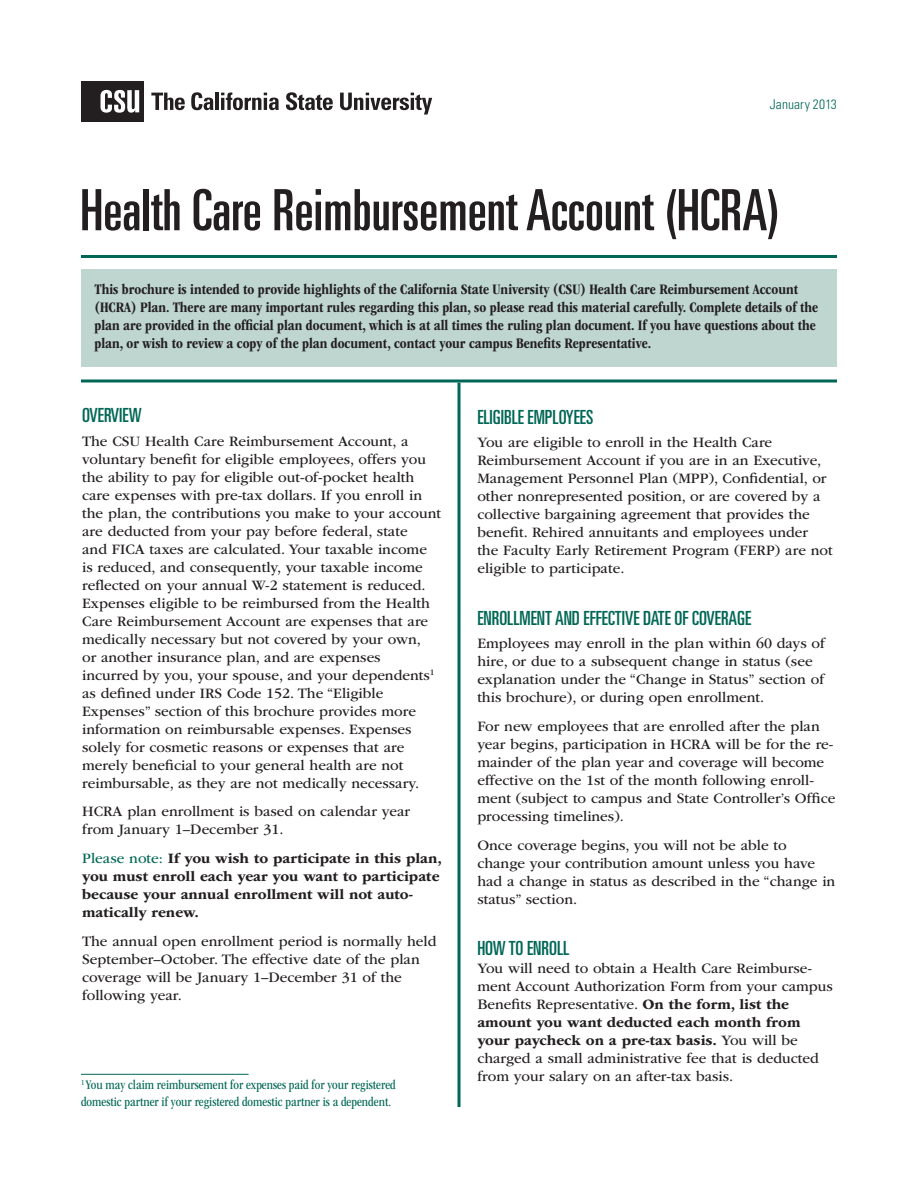
<style>
.page{position:relative;width:918px;height:1188px;background:#fff}
.page>*{position:absolute;margin:0;border:0;box-sizing:border-box;transform-origin:0 0}
.t1{font:ultra-condensed 57px "Univers LT Std";color:#231f20}
.text{font:ultra-condensed 19.5px "Univers LT Std";color:#006756}
.Text_Italic{font:ultra-condensed 19.5px "Univers LT Std";color:#006756}
.text-2{font:15px/18px "ITC Garamond Std";color:#231f20}
.text1{font:700 condensed 15px/18px "ITC Garamond Std";color:#231f20}
.text-3{font:700 15px/18px "ITC Garamond Std";color:#231f20}
.Legend{font:condensed 13.5px/16.2px "ITC Garamond Std";color:#006756}
.body_copy{font:300 condensed 13.5px "Univers LT Std";letter-spacing:.005em;color:#006756}
.s1{font-weight:400;color:#006756}
.s2{font-weight:700}
</style>
<div class="page">
<div style="left:81px;top:269px;width:756px;height:98px;background:#bed5d0"></div>
<hr style="left:81px;top:255px;width:756px;height:3px;background:#006756">
<hr style="left:81px;top:380px;width:756px;height:2px;background:#006756">
<hr style="left:458px;top:383px;width:2px;height:724px;background:#006756">
<svg style="left:151px;top:93px;width:34px;height:17px"></svg>
<svg style="left:191px;top:92px;width:22px;height:18px"></svg>
<hr style="left:215px;top:93px;width:4px;height:17px;background:#231f20">
<svg style="left:221px;top:92px;width:58px;height:18px"></svg>
<svg style="left:286px;top:92px;width:47px;height:18px"></svg>
<svg style="left:340px;top:93px;width:92px;height:22px"></svg>
<div style="left:81px;top:81px;width:63px;height:41px;background:#231f20"></div>
<svg style="left:100px;top:90px;width:39px;height:23px"></svg>
<hr style="left:81px;top:1074px;width:168px;height:1px;background:#006756">
<p class="body_copy" style="left:770px;top:96px;width:69px">January 2013</p>
<p class="t1" style="left:80px;top:178px;width:702px">Health Care Reimbursement Account (HCRA)</p>
<p class="text1" style="left:94px;top:280px;width:725px">This brochure is intended to provide highlights of the California State University (CSU) Health Care Reimbursement Account (HCRA) Plan. There are many important rules regarding this plan, so please read this material carefully. Complete details of the plan are provided in the official plan document, which is at all times the ruling plan document. If you have questions about the plan, or wish to review a copy of the plan document, contact your campus Benefits Representative.</p>
<p class="text" style="left:82px;top:404px;width:61px">OVERVIEW</p>
<p class="text-2" style="left:82px;top:432px;width:360px">The CSU Health Care Reimbursement Account, a voluntary benefit for eligible employees, offers you the ability to pay for eligible out-of-pocket health care expenses with pre-tax dollars. If you enroll in the plan, the contributions you make to your account are deducted from your pay before federal, state<br>and FICA taxes are calculated. Your taxable income is reduced, and consequently, your taxable income reflected on your annual W-2 statement is reduced.<br>Expenses eligible to be reimbursed from the Health Care Reimbursement Account are expenses that are medically necessary but not covered by your own,<br>or another insurance plan, and are expenses<br>incurred by you, your spouse, and your dependents<sup>1 </sup>as defined under IRS Code 152. The “Eligible Expenses” section of this brochure provides more information on reimbursable expenses. Expenses solely for cosmetic reasons or expenses that are merely beneficial to your general health are not reimbursable, as they are not medically necessary.</p>
<p class="text-2" style="left:82px;top:803px;width:329px">HCRA plan enrollment is based on calendar year from January 1–December 31.</p>
<p class="text-3" style="left:82px;top:849px;width:361px"><span class="s1">Please note:</span> If you wish to participate in this plan, you must enroll each year you want to participate because your annual enrollment will not auto&shy;matically renew.</p>
<p class="text-2" style="left:82px;top:932px;width:356px">The annual open enrollment period is normally held September–October. The effective date of the plan coverage will be January 1–December 31 of the following year.</p>
<p class="Legend" style="left:81px;top:1077px;width:316px"><sup>1</sup> You may claim reimbursement for expenses paid for your registered domestic partner if your registered domestic partner is a dependent.</p>
<p class="text" style="left:477px;top:406px;width:117px">ELIGIBLE EMPLOYEES</p>
<p class="text-2" style="left:477px;top:433px;width:357px">You are eligible to enroll in the Health Care Reimbursement Account if you are in an Executive, Management Personnel Plan (MPP), Confidential, or other nonrepresented position, or are covered by a collective bargaining agreement that provides the benefit. Rehired annuitants and employees under the Faculty Early Retirement Program (FERP) are not eligible to participate.</p>
<p class="text" style="left:477px;top:607px;width:275px">ENROLLMENT AND EFFECTIVE DATE OF COVERAGE</p>
<p class="text-2" style="left:477px;top:634px;width:349px">Employees may enroll in the plan within 60 days of hire, or due to a subsequent change in status (see explanation under the “Change in Status” section of this brochure), or during open enrollment.</p>
<p class="text-2" style="left:477px;top:717px;width:360px">For new employees that are enrolled after the plan year begins, participation in HCRA will be for the re&shy;mainder of the plan year and coverage will become effective on the 1st of the month following enroll&shy;ment (subject to campus and State Controller’s Office processing timelines).</p>
<p class="text-2" style="left:477px;top:836px;width:359px">Once coverage begins, you will not be able to change your contribution amount unless you have had a change in status as described in the “change in status” section.</p>
<p class="Text_Italic" style="left:477px;top:937px;width:94px">HOW TO ENROLL</p>
<p class="text-2" style="left:477px;top:960px;width:357px">You will need to obtain a Health Care Reimburse&shy;ment Account Authorization Form from your campus Benefits Representative. <span class="s2">On the form, list the amount you want deducted each month from your paycheck on a pre-tax basis.</span> You will be charged a small administrative fee that is deducted from your salary on an after-tax basis.</p>
</div>
